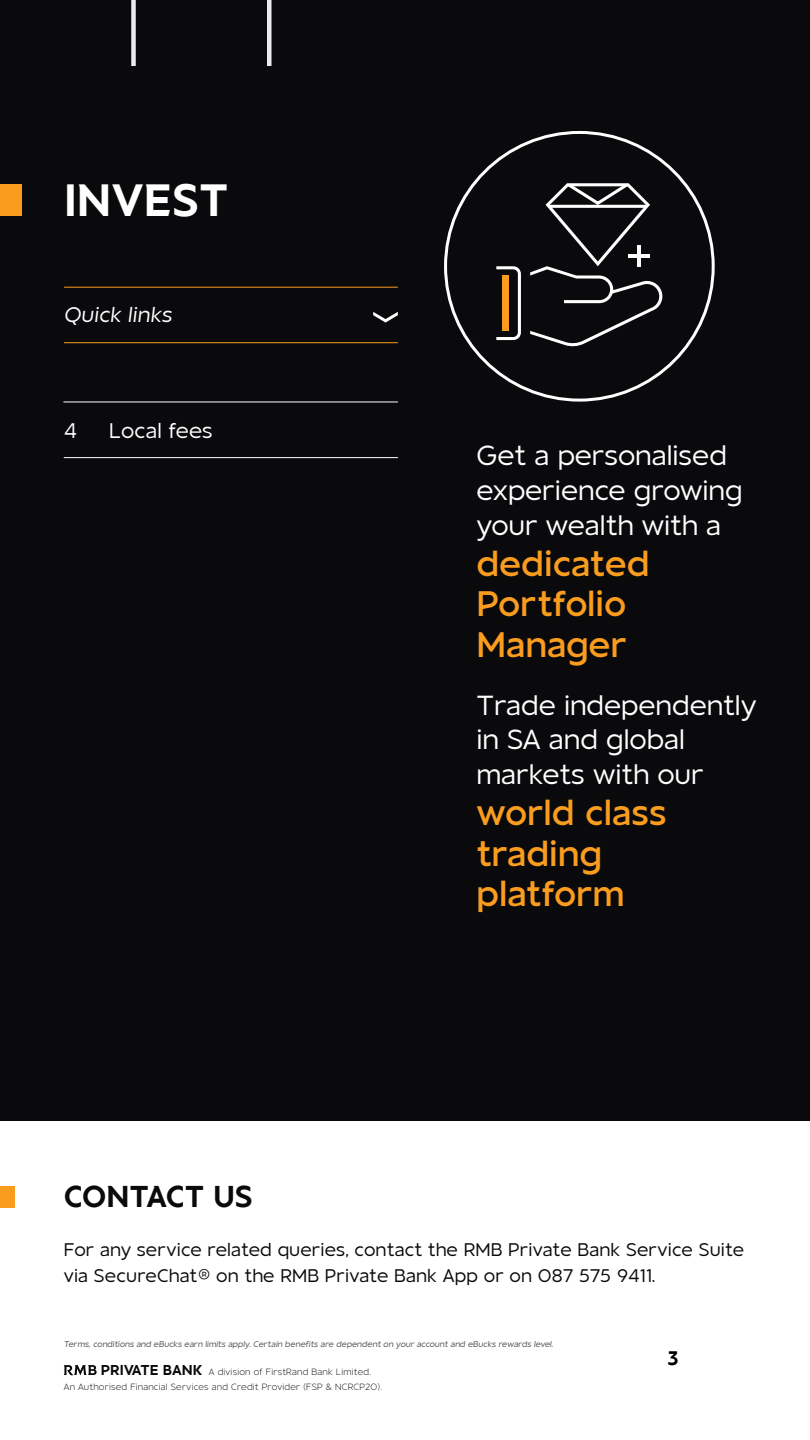
<style>
.page{position:relative;width:810px;height:1440px;background:#fff}
.page>*{position:absolute;margin:0;border:0;box-sizing:border-box;transform-origin:0 0}
.t1{font:45px "RMB Sans Display";color:#fff}
.t2{font:700 35.25px/40.8px "RMB Sans";color:#fa9d1e}
.t3{font:30px "RMB Sans Display";letter-spacing:-.015em;color:#0a0a0d}
.t4{font:27.45px/34.7px "RMB Sans";color:#fff}
.t5{font:italic 21px "RMB Sans";letter-spacing:.01em;color:#fff}
.t6{font:21px "RMB Sans";letter-spacing:.01em;color:#fff}
.t7{font:19.5px "RMB Sans Display";color:#000}
.t8{font:18.15px/25.7px "RMB Sans";letter-spacing:.01em;color:#0a0a0d}
.t9{font:300 9px/14.4px "RMB Sans";letter-spacing:.025em;color:#0a0a0d}
.t10{font:italic 8.25px "RMB Sans";color:#4a4f55}
.s1{font-weight:800;font-size:14.25px}
</style>
<div class="page">
<div style="left:0;top:0;width:810px;height:1120px;background:#0a0a0d"></div>
<hr style="left:64px;top:287px;width:334px;height:1px;background:#fa9d1e">
<hr style="left:64px;top:342px;width:334px;height:1px;background:#fa9d1e">
<svg style="left:373px;top:312px;width:25px;height:10px"></svg>
<div style="left:0;top:184px;width:21px;height:32px;background:#fa9d1e"></div>
<div style="left:0;top:1186px;width:14px;height:22px;background:#fa9d1e"></div>
<hr style="left:64px;top:457px;width:334px;height:1px;background:#fff">
<hr style="left:63px;top:402px;width:335px;height:1px;background:#fff">
<div style="left:267px;top:0;width:5px;height:66px;background:#ececec"></div>
<div style="left:131px;top:0;width:5px;height:66px;background:#ececec"></div>
<svg style="left:64px;top:1365px;width:33px;height:10px"></svg>
<svg style="left:496px;top:266px;width:25px;height:75px"></svg>
<div style="left:502px;top:276px;width:7px;height:55px;background:#fa9d1e"></div>
<svg style="left:530px;top:183px;width:133px;height:164px"></svg>
<hr style="left:549px;top:205px;width:98px;height:3px;background:#fff">
<hr style="left:638px;top:245px;width:3px;height:21px;background:#fff">
<hr style="left:629px;top:254px;width:21px;height:3px;background:#fff">
<h1 class="t1" style="left:64px;top:174px;width:166px">INVEST</h1>
<p class="t5" style="left:64px;top:303px;width:110px">Quick links</p>
<p class="t6" style="left:64px;top:418px;width:15px">4</p>
<p class="t6" style="left:109px;top:418px;width:105px">Local fees</p>
<h3 class="t4" style="left:476px;top:439px;width:268px">Get a personalised experience growing your wealth with a</h3>
<h2 class="t2" style="left:476px;top:543px;width:175px">dedicated<br>Portfolio<br>Manager</h2>
<h3 class="t4" style="left:476px;top:688px;width:282px">Trade independently in SA and global markets with our</h3>
<h2 class="t2" style="left:476px;top:792px;width:192px">world class trading platform</h2>
<h3 class="t3" style="left:64px;top:1179px;width:191px">CONTACT US</h3>
<p class="t8" style="left:64px;top:1237px;width:682px">For any service related queries, contact the RMB Private Bank Service Suite via SecureChat® on the RMB Private Bank App or on 087 575 9411.</p>
<p class="t10" style="left:64px;top:1340px;width:491px">Terms, conditions and eBucks earn limits apply. Certain benefits are dependent on your account and eBucks rewards level.</p>
<p class="t9" style="left:64px;top:1365px;width:320px;text-indent:37px"><span class="s1">PRIVATE BANK</span> A division of FirstRand Bank Limited.<br>An Authorised Financial Services and Credit Provider (FSP &amp; NCRCP20).</p>
<p class="t7" style="left:667px;top:1346px;width:13px">3</p>
</div>
